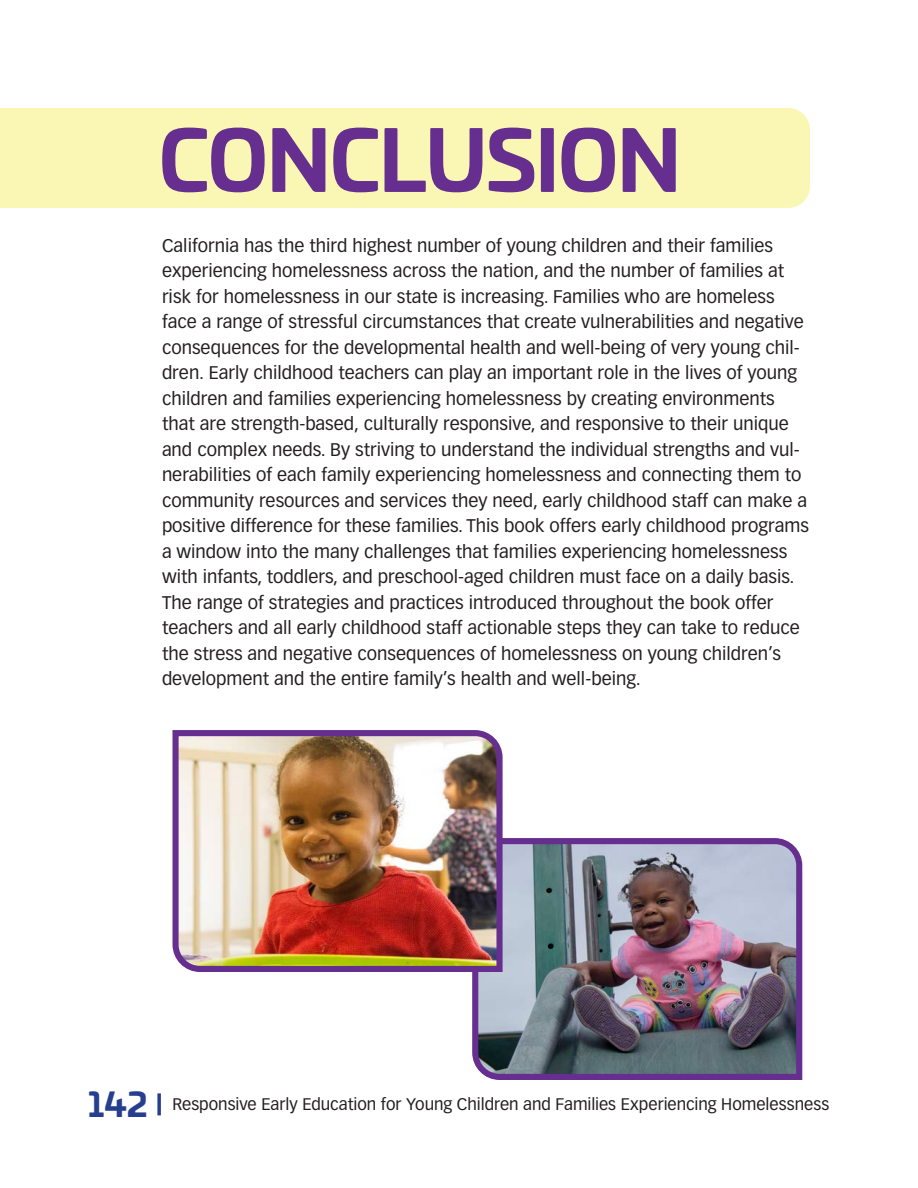
<style>
.page{position:relative;width:918px;height:1188px;background:#fff}
.page>*{position:absolute;margin:0;border:0;box-sizing:border-box;transform-origin:0 0}
.t1{font:700 82.5px "Univia Pro";letter-spacing:-.025em;color:#662f8f}
.t2{font:700 33px "Univia Pro";color:#253f8e}
.t3{font:18px/25.5px "Vectora LT Pro";color:#231f20}
.t4{font:16.5px "Vectora LT Pro";color:#231f20}
.s1{font-size:24px}
</style>
<div class="page">
<div style="left:0;top:108px;width:810px;height:100px;background:#faf7b4"></div>
<img style="left:472px;top:838px;width:331px;height:242px">
<img style="left:172px;top:730px;width:334px;height:245px">
<h2 class="t1" style="left:158px;top:95px;width:525px">CONCLUSION</h2>
<p class="t3" style="left:162px;top:232px;width:649px">California has the third highest number of young children and their families experiencing homelessness across the nation, and the number of families at risk for homelessness in our state is increasing. Families who are homeless face a range of stressful circumstances that create vulnerabilities and negative consequences for the developmental health and well-being of very young chil&shy;dren. Early childhood teachers can play an important role in the lives of young children and families experiencing homelessness by creating environments that are strength-based, culturally responsive, and responsive to their unique and complex needs. By striving to understand the individual strengths and vul&shy;nerabilities of each family experiencing homelessness and connecting them to community resources and services they need, early childhood staff can make a positive difference for these families. This book offers early childhood programs a window into the many challenges that families experiencing homelessness with infants, toddlers, and preschool-aged children must face on a daily basis.<br>The range of strategies and practices introduced throughout the book offer teachers and all early childhood staff actionable steps they can take to reduce the stress and negative consequences of homelessness on young children’s development and the entire family’s health and well-being.</p>
<h2 class="t2" style="left:88px;top:1078px;width:76px">142 <span class="s1">|</span></h2>
<p class="t4" style="left:172px;top:1094px;width:659px">Responsive Early Education for Young Children and Families Experiencing Homelessness</p>
</div>
